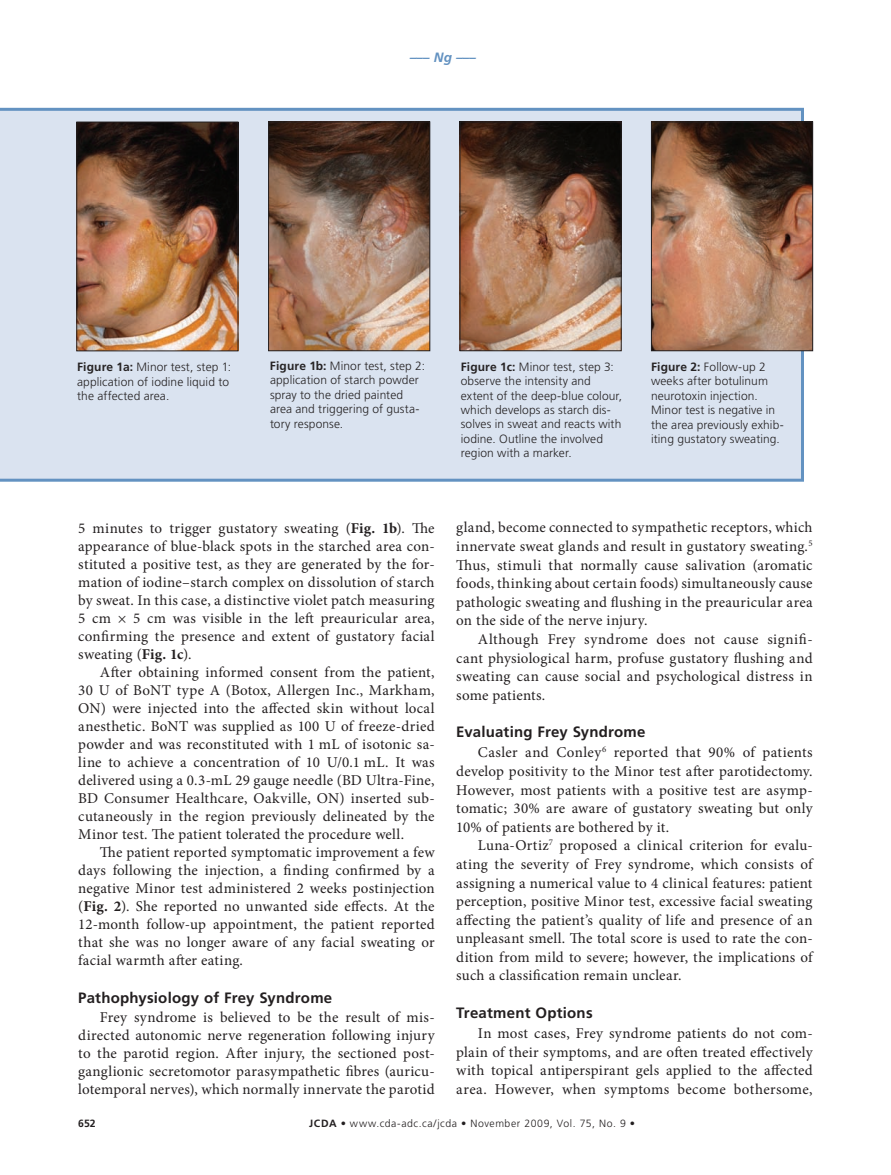
<style>
.page{position:relative;width:891px;height:1175px;background:#fff}
.page>*{position:absolute;margin:0;border:0;box-sizing:border-box;transform-origin:0 0}
.t1{font:15px/18px "Minion Pro";letter-spacing:.015em;color:#231f20;text-align:justify}
.t2{font:700 15px "Frutiger LT Std";letter-spacing:.015em;color:#231f20}
.t3{font:italic 700 13.5px "Frutiger LT Std";color:#6392c1}
.t4{font:300 12px/14.4px "Frutiger LT Std";letter-spacing:.01em;color:#262324}
.t5{font:300 10.5px "Frutiger LT Std";letter-spacing:.055em;color:#231f20}
.t6{font:700 10.5px "Frutiger LT Std";color:#231f20}
.s1{font-weight:700}
</style>
<div class="page">
<div style="left:0;top:108px;width:804px;height:374px;background:#dae3f0"></div>
<img style="left:78px;top:124px;width:158px;height:225px">
<div style="left:76px;top:122px;width:162px;height:229px;border:1px solid #231f20"></div>
<img style="left:270px;top:124px;width:158px;height:225px">
<div style="left:268px;top:122px;width:162px;height:229px;border:1px solid #231f20"></div>
<img style="left:462px;top:124px;width:158px;height:225px">
<div style="left:460px;top:122px;width:162px;height:229px;border:1px solid #231f20"></div>
<img style="left:653px;top:124px;width:158px;height:225px">
<div style="left:651px;top:122px;width:162px;height:229px;border:1px solid #231f20"></div>
<p class="t3" style="left:410px;top:50px;width:67px">––– Ng –––</p>
<p class="t4" style="left:77px;top:360px;width:155px"><span class="s1">Figure 1a:</span> Minor test, step 1: application of iodine liquid to the affected area.</p>
<p class="t4" style="left:270px;top:359px;width:157px"><span class="s1">Figure 1b:</span> Minor test, step 2: application of starch powder spray to the dried painted area and triggering of gusta&shy;tory response.</p>
<p class="t4" style="left:461px;top:359px;width:163px"><span class="s1">Figure 1c:</span> Minor test, step 3: observe the intensity and extent of the deep-blue colour, which develops as starch dis&shy;solves in sweat and reacts with iodine. Outline the involved region with a marker.</p>
<p class="t4" style="left:651px;top:360px;width:134px"><span class="s1">Figure 2:</span> Follow-up 2 weeks after botulinum neurotoxin injection.<br>Minor test is negative in the area previously exhib&shy;iting gustatory sweating.</p>
<p class="t1" style="left:78px;top:519px;width:358px">5 minutes to trigger gustatory sweating (<span class="s1">Fig. 1b</span>). The appearance of blue-black spots in the starched area con&shy;stituted a positive test, as they are generated by the for&shy;mation of iodine–starch complex on dissolution of starch by sweat. In this case, a distinctive violet patch measuring 5 cm × 5 cm was visible in the left preauricular area, confirming the presence and extent of gustatory facial sweating (<span class="s1">Fig. 1c</span>).</p>
<p class="t1" style="left:78px;top:663px;width:358px;text-indent:22px">After obtaining informed consent from the patient, 30 U of BoNT type A (Botox, Allergen Inc., Markham, ON) were injected into the affected skin without local anesthetic. BoNT was supplied as 100 U of freeze-dried powder and was reconstituted with 1 mL of isotonic sa&shy;line to achieve a concentration of 10 U/0.1 mL. It was delivered using a 0.3-mL 29 gauge needle (BD Ultra-Fine, BD Consumer Healthcare, Oakville, ON) inserted sub&shy;cutaneously in the region previously delineated by the Minor test. The patient tolerated the procedure well.</p>
<p class="t1" style="left:78px;top:843px;width:358px;text-indent:22px">The patient reported symptomatic improvement a few days following the injection, a finding confirmed by a negative Minor test administered 2 weeks postinjection (<span class="s1">Fig. 2</span>). She reported no unwanted side effects. At the 12-month follow-up appointment, the patient reported that she was no longer aware of any facial sweating or facial warmth after eating.</p>
<p class="t2" style="left:78px;top:988px;width:255px">Pathophysiology of Frey Syndrome</p>
<p class="t1" style="left:78px;top:1008px;width:358px;text-indent:22px">Frey syndrome is believed to be the result of mis&shy;directed autonomic nerve regeneration following injury to the parotid region. After injury, the sectioned post&shy;ganglionic secretomotor parasympathetic fibres (auricu&shy;lotemporal nerves), which normally innervate the parotid</p>
<p class="t1" style="left:456px;top:518px;width:358px;line-height:18.6px">gland, become connected to sympathetic receptors, which innervate sweat glands and result in gustatory sweating.<sup>5<br></sup>Thus, stimuli that normally cause salivation (aromatic foods, thinking about certain foods) simultaneously cause pathologic sweating and flushing in the preauricular area on the side of the nerve injury.</p>
<p class="t1" style="left:456px;top:630px;width:358px;line-height:18.6px;text-indent:22px">Although Frey syndrome does not cause signifi&shy;cant physiological harm, profuse gustatory flushing and sweating can cause social and psychological distress in some patients.</p>
<p class="t2" style="left:456px;top:723px;width:191px">Evaluating Frey Syndrome</p>
<p class="t1" style="left:456px;top:743px;width:358px;line-height:18.6px;text-indent:22px">Casler and Conley<sup>6</sup> reported that 90% of patients develop positivity to the Minor test after parotidectomy.<br>However, most patients with a positive test are asymp&shy;tomatic; 30% are aware of gustatory sweating but only 10% of patients are bothered by it.</p>
<p class="t1" style="left:456px;top:836px;width:358px;line-height:18.6px;text-indent:22px">Luna-Ortiz<sup>7</sup> proposed a clinical criterion for evalu&shy;ating the severity of Frey syndrome, which consists of assigning a numerical value to 4 clinical features: patient perception, positive Minor test, excessive facial sweating affecting the patient’s quality of life and presence of an unpleasant smell. The total score is used to rate the con&shy;dition from mild to severe; however, the implications of such a classification remain unclear.</p>
<p class="t2" style="left:456px;top:1004px;width:138px">Treatment Options</p>
<p class="t1" style="left:456px;top:1024px;width:358px;line-height:18.6px;text-indent:22px">In most cases, Frey syndrome patients do not com&shy;plain of their symptoms, and are often treated effectively with topical antiperspirant gels applied to the affected area. However, when symptoms become bothersome,</p>
<p class="t6" style="left:78px;top:1117px;width:19px">652</p>
<p class="t5" style="left:309px;top:1117px;width:328px"><span class="s1">JCDA •</span> www.cda-adc.ca/jcda • November 2009, Vol. 75, No. 9 •</p>
</div>
